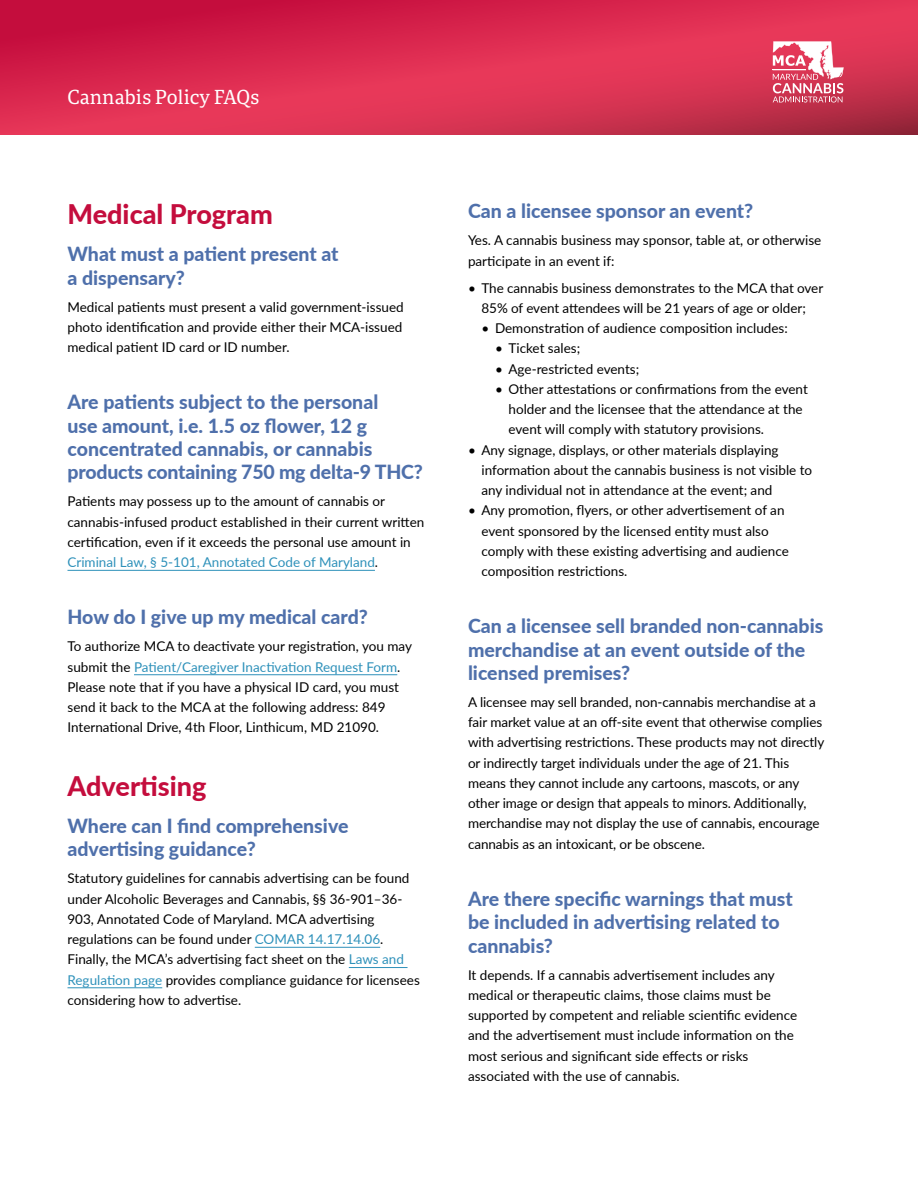
<style>
.page{position:relative;width:918px;height:1188px;background:#fff}
.page>*{position:absolute;margin:0;border:0;box-sizing:border-box;transform-origin:0 0}
.t1{font:800 27px "Lato";color:#c40d3d}
.t2{font:800 19.5px/23.4px "Lato";color:#4f70ab}
.t3{font:19.5px "Portada";color:#fff}
.t4{font:13.5px/20.2px "Lato";color:#000}
.s1{color:#2e91ba}
</style>
<div class="page">
<hr style="left:68px;top:570px;width:307px;height:1px;background:#2e91ba">
<hr style="left:134px;top:674px;width:263px;height:1px;background:#2e91ba">
<hr style="left:255px;top:947px;width:125px;height:1px;background:#2e91ba">
<hr style="left:349px;top:967px;width:59px;height:1px;background:#2e91ba">
<hr style="left:68px;top:987px;width:94px;height:1px;background:#2e91ba">
<svg style="left:0;top:0;width:918px;height:135px;background:#d72b4e"></svg>
<svg style="left:773px;top:41px;width:71px;height:62px"></svg>
<h2 class="t3" style="left:68px;top:83px;width:193px">Cannabis Policy FAQs</h2>
<h1 class="t1" style="left:68px;top:194px;width:207px">Medical Program</h1>
<h2 class="t2" style="left:68px;top:242px;width:273px">What must a patient present at a dispensary?</h2>
<p class="t4" style="left:68px;top:296px;width:338px;text-align:justify">Medical patients must present a valid government-issued photo identification and provide either their MCA-issued medical patient ID card or ID number.</p>
<h2 class="t2" style="left:68px;top:390px;width:357px">Are patients subject to the personal<br>use amount, i.e. 1.5 oz flower, 12 g concentrated cannabis, or cannabis products containing 750 mg delta-9 THC?</h2>
<p class="t4" style="left:68px;top:491px;width:358px">Patients may possess up to the amount of cannabis or cannabis-infused product established in their current written certification, even if it exceeds the personal use amount in <span class="s1">Criminal Law, § 5-101, Annotated Code of Maryland</span>.</p>
<h2 class="t2" style="left:68px;top:605px;width:302px">How do I give up my medical card?</h2>
<p class="t4" style="left:68px;top:636px;width:346px">To authorize MCA to deactivate your registration, you may submit the <span class="s1">Patient/Caregiver Inactivation Request Form</span>.<br>Please note that if you have a physical ID card, you must send it back to the MCA at the following address: 849<br>International Drive, 4th Floor, Linthicum, MD 21090.</p>
<h1 class="t1" style="left:68px;top:766px;width:140px">Advertising</h1>
<h2 class="t2" style="left:68px;top:813px;width:283px">Where can I find comprehensive advertising guidance?</h2>
<p class="t4" style="left:68px;top:868px;width:354px">Statutory guidelines for cannabis advertising can be found under Alcoholic Beverages and Cannabis, §§ 36-901–36- 903, Annotated Code of Maryland. MCA advertising regulations can be found under <span class="s1">COMAR 14.17.14.06</span>.<br>Finally, the MCA’s advertising fact sheet on the <span class="s1">Laws and Regulation page</span> provides compliance guidance for licensees considering how to advertise.</p>
<h2 class="t2" style="left:468px;top:199px;width:287px">Can a licensee sponsor an event?</h2>
<p class="t4" style="left:468px;top:230px;width:355px">Yes. A cannabis business may sponsor, table at, or otherwise participate in an event if:</p>
<p class="t4" style="left:468px;top:277px;width:357px;text-align:center">• The cannabis business demonstrates to the MCA that over<br>85% of event attendees will be 21 years of age or older;</p>
<p class="t4" style="left:482px;top:317px;width:308px">• Demonstration of audience composition includes:</p>
<p class="t4" style="left:495px;top:338px;width:87px">• Ticket sales;</p>
<p class="t4" style="left:495px;top:358px;width:146px">• Age-restricted events;</p>
<p class="t4" style="left:508px;top:378px;width:301px;text-indent:-14px">• Other attestations or confirmations from the event holder and the licensee that the attendance at the event will comply with statutory provisions.</p>
<p class="t4" style="left:482px;top:439px;width:332px;text-indent:-14px">• Any signage, displays, or other materials displaying information about the cannabis business is not visible to any individual not in attendance at the event; and</p>
<p class="t4" style="left:482px;top:500px;width:309px;text-indent:-14px">• Any promotion, flyers, or other advertisement of an event sponsored by the licensed entity must also comply with these existing advertising and audience composition restrictions.</p>
<h2 class="t2" style="left:468px;top:614px;width:357px">Can a licensee sell branded non-cannabis merchandise at an event outside of the licensed premises?</h2>
<p class="t4" style="left:468px;top:691px;width:358px">A licensee may sell branded, non-cannabis merchandise at a fair market value at an off-site event that otherwise complies with advertising restrictions. These products may not directly or indirectly target individuals under the age of 21. This means they cannot include any cartoons, mascots, or any other image or design that appeals to minors. Additionally, merchandise may not display the use of cannabis, encourage cannabis as an intoxicant, or be obscene.</p>
<h2 class="t2" style="left:468px;top:886px;width:326px">Are there specific warnings that must be included in advertising related to cannabis?</h2>
<p class="t4" style="left:468px;top:964px;width:331px">It depends. If a cannabis advertisement includes any medical or therapeutic claims, those claims must be supported by competent and reliable scientific evidence and the advertisement must include information on the most serious and significant side effects or risks associated with the use of cannabis.</p>
</div>
